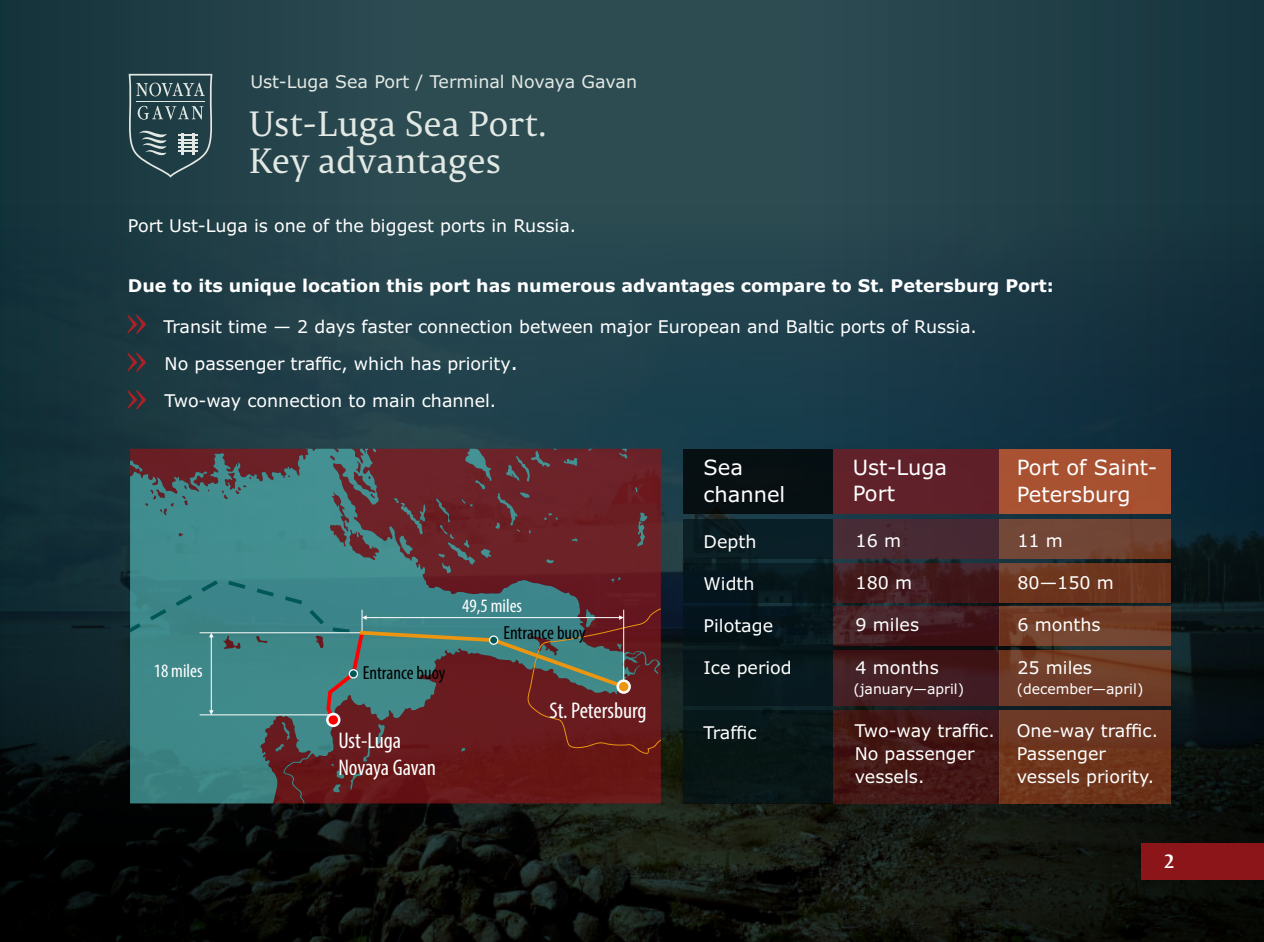
<style>
.page{position:relative;width:1264px;height:942px;background:#fff}
.page>*{position:absolute;margin:0;border:0;box-sizing:border-box;transform-origin:0 0}
.t1{font:35px/37.3px "Permian Serif Typeface";letter-spacing:-.005em;color:#e2e8e3}
.t2{font:condensed 22.75px/26.4px "Myriad Pro";letter-spacing:-.005em;color:#fefefe}
.t3{font:21px/26.8px "Verdana";color:#fff}
.t4{font:700 19.25px "Permian Serif Typeface";color:#fff}
.t5{font:condensed 18.9px "Myriad Pro";color:#000}
.t6{font:condensed 18.9px "Myriad Pro";color:#fff}
.t7{font:17.5px/23.4px "Verdana";color:#fff}
.t8{font:700 17.5px "Verdana";color:#fff}
.t9{font:17.5px "Verdana";color:#e2e8e3}
.t10{font:14px "Verdana";color:#fff}
.s1{font-size:21px}
</style>
<div class="page">
<svg style="left:0;top:0;width:1264px;height:81px;background:#24434a"></svg>
<img style="left:0;top:81px;width:1264px;height:860px">
<svg style="left:128px;top:74px;width:85px;height:104px;background:#3f5a5f"></svg>
<hr style="left:136px;top:101px;width:69px;height:1px;background:#e2e8e3">
<svg style="left:127px;top:315px;width:19px;height:19px"></svg>
<svg style="left:127px;top:352px;width:19px;height:20px"></svg>
<div style="left:833px;top:519px;width:166px;height:39px;background:#472a34"></div>
<div style="left:833px;top:563px;width:166px;height:39px;background:#8c151a;opacity:.4"></div>
<div style="left:833px;top:606px;width:166px;height:39px;background:#8c151a;opacity:.4"></div>
<div style="left:833px;top:650px;width:166px;height:55px;background:#8c151a;opacity:.4"></div>
<div style="left:833px;top:710px;width:166px;height:93px;background:#421815"></div>
<div style="left:833px;top:449px;width:166px;height:64px;background:#60212a"></div>
<div style="left:999px;top:519px;width:171px;height:39px;background:#ff662b;opacity:.4"></div>
<div style="left:999px;top:563px;width:171px;height:39px;background:#ff662b;opacity:.4"></div>
<div style="left:999px;top:606px;width:171px;height:39px;background:#ff662b;opacity:.4"></div>
<div style="left:999px;top:650px;width:171px;height:55px;background:#703d29"></div>
<div style="left:999px;top:710px;width:171px;height:93px;background:#6d361f"></div>
<div style="left:999px;top:449px;width:171px;height:64px;background:#a85232"></div>
<div style="left:683px;top:519px;width:150px;height:284px;background:#07171b"></div>
<div style="left:1140px;top:843px;width:124px;height:36px;background:#8c151a"></div>
<svg style="left:130px;top:449px;width:530px;height:354px;background:#5a474a"></svg>
<svg style="left:130px;top:580px;width:532px;height:175px;background:#506061"></svg>
<svg style="left:326px;top:712px;width:14px;height:15px"></svg>
<div style="left:349px;top:669px;width:9px;height:9px;background:#005757;border:1px solid #fff;border-radius:50%"></div>
<div style="left:489px;top:635px;width:9px;height:10px;background:#005757;border:1px solid #fff;border-radius:50%"></div>
<hr style="left:200px;top:714px;width:135px;height:1px;background:#fff">
<hr style="left:623px;top:609px;width:1px;height:77px;background:#fff">
<svg style="left:616px;top:679px;width:15px;height:14px"></svg>
<div style="left:683px;top:449px;width:150px;height:64px;background:#060f12"></div>
<svg style="left:127px;top:390px;width:19px;height:19px"></svg>
<p class="t9" style="left:250px;top:74px;width:388px">Ust-Luga Sea Port / Terminal Novaya Gavan</p>
<h1 class="t1" style="left:249px;top:108px;width:299px">Ust-Luga Sea Port.<br>Key advantages</h1>
<p class="t7" style="left:128px;top:215px;width:450px">Port Ust-Luga is one of the biggest ports in Russia.</p>
<p class="t8" style="left:128px;top:278px;width:927px">Due to its unique location this port has numerous advantages compare to St. Petersburg Port:</p>
<p class="t7" style="left:163px;top:309px;width:815px;line-height:37.3px">Transit time — 2 days faster connection between major European and Baltic ports of Russia.<br>No passenger traffic, which has priority<span class="s1">.</span></p>
<p class="t7" style="left:165px;top:390px;width:333px">Two-way connection to main channel.</p>
<p class="t6" style="left:462px;top:598px;width:61px">49,5 miles</p>
<p class="t6" style="left:154px;top:663px;width:50px">18 miles</p>
<p class="t5" style="left:363px;top:665px;width:84px">Entrance buoy</p>
<h2 class="t2" style="left:338px;top:729px;width:99px">Ust-Luga<br>Novaya Gavan</h2>
<p class="t5" style="left:503px;top:624px;width:84px">Entrance buoy</p>
<h2 class="t2" style="left:549px;top:699px;width:98px">St. Petersburg</h2>
<p class="t3" style="left:703px;top:456px;width:83px">Sea channel</p>
<p class="t7" style="left:703px;top:531px;width:54px">Depth</p>
<p class="t7" style="left:703px;top:573px;width:52px">Width</p>
<p class="t7" style="left:703px;top:615px;width:71px">Pilotage</p>
<p class="t7" style="left:703px;top:657px;width:90px">Ice period</p>
<p class="t7" style="left:703px;top:722px;width:54px">Traffic</p>
<p class="t3" style="left:852px;top:455px;width:96px">Ust-Luga<br>Port</p>
<p class="t7" style="left:855px;top:530px;width:47px">16 m</p>
<p class="t7" style="left:855px;top:572px;width:58px">180 m</p>
<p class="t7" style="left:855px;top:615px;width:65px">9 miles</p>
<p class="t7" style="left:855px;top:657px;width:85px">4 months</p>
<p class="t3" style="left:1016px;top:456px;width:142px">Port of Saint-<br>Petersburg</p>
<p class="t7" style="left:1017px;top:530px;width:47px">11 m</p>
<p class="t7" style="left:1017px;top:572px;width:98px">80—150 m</p>
<p class="t7" style="left:1017px;top:615px;width:85px">6 months</p>
<p class="t7" style="left:1017px;top:657px;width:76px">25 miles</p>
<p class="t10" style="left:853px;top:683px;width:112px">(january—april)</p>
<p class="t10" style="left:1016px;top:683px;width:128px">(december—april)</p>
<p class="t7" style="left:854px;top:720px;width:141px">Two-way traffic.<br>No passenger vessels.</p>
<p class="t7" style="left:1016px;top:720px;width:143px">One-way traffic.<br>Passenger vessels priority.</p>
<p class="t4" style="left:1164px;top:853px;width:11px">2</p>
</div>
